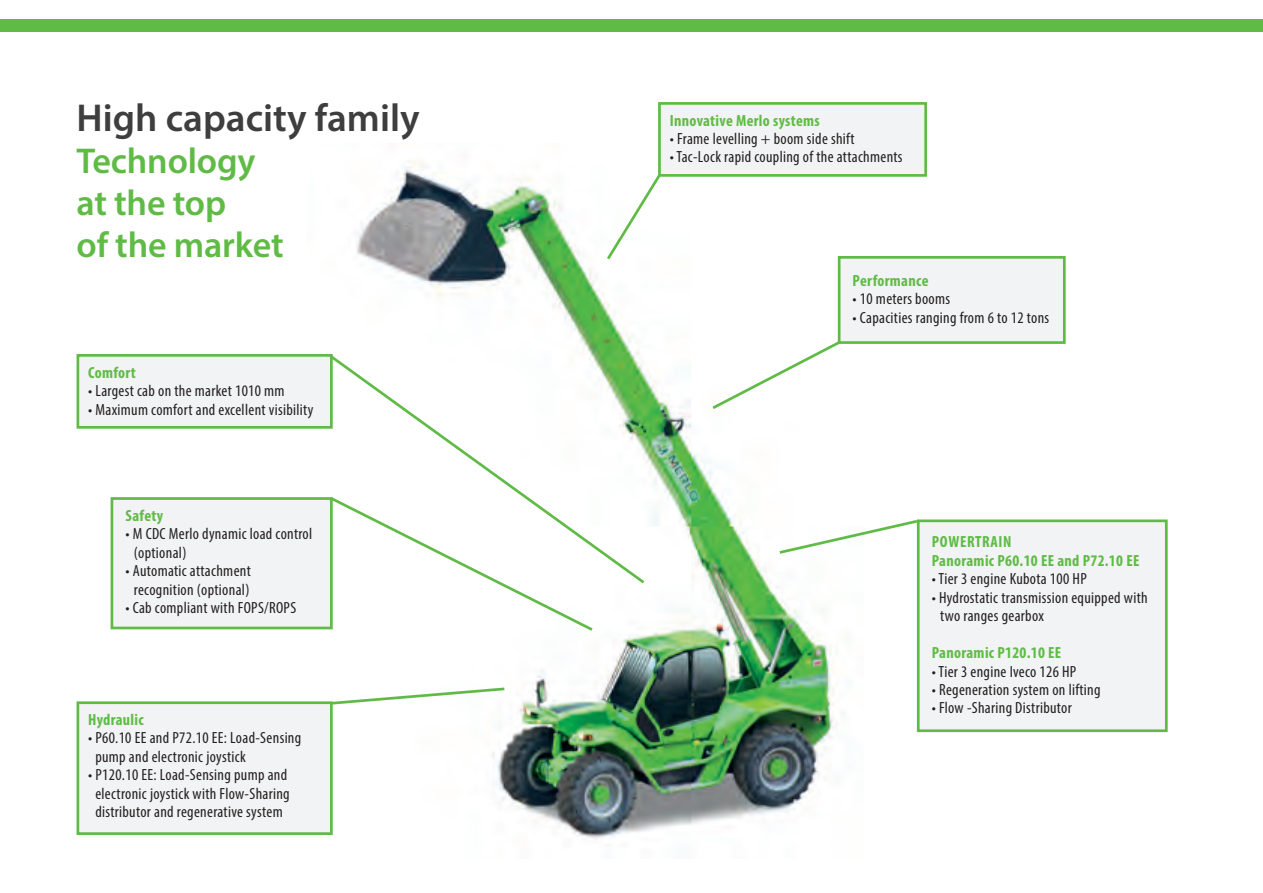
<style>
.page{position:relative;width:1263px;height:893px;background:#fff}
.page>*{position:absolute;margin:0;border:0;box-sizing:border-box;transform-origin:0 0}
.t1{font:600 39px "Myriad Pro";color:#3e3e3f}
.t2{font:600 36px "Myriad Pro";letter-spacing:-.005em;color:#60bb46}
.t3{font:condensed 16.2px/18.5px "Myriad Pro";letter-spacing:.02em;color:#231f20}
.t4{font:700 condensed 16.2px "Myriad Pro";letter-spacing:.02em;color:#60bb46}
.t5{font:700 condensed 16.2px "Myriad Pro";letter-spacing:.04em;color:#60bb46}
</style>
<div class="page">
<img style="left:308px;top:161px;width:530px;height:678px">
<svg style="left:328px;top:586px;width:267px;height:47px"></svg>
<div style="left:0;top:19px;width:1263px;height:13px;background:#60bb46"></div>
<div style="left:77px;top:354px;width:256px;height:75px;background:#f2f3f4;border:3px solid #60bb46"></div>
<div style="left:111px;top:497px;width:222px;height:132px;background:#f2f3f4;border:3px solid #60bb46"></div>
<div style="left:838px;top:256px;width:228px;height:88px;background:#f2f3f4;border:3px solid #60bb46"></div>
<div style="left:77px;top:701px;width:256px;height:134px;background:#f2f3f4;border:3px solid #60bb46"></div>
<div style="left:658px;top:102px;width:269px;height:75px;background:#f2f3f4;border:3px solid #60bb46"></div>
<svg style="left:604px;top:172px;width:59px;height:90px"></svg>
<svg style="left:327px;top:352px;width:320px;height:234px"></svg>
<svg style="left:709px;top:338px;width:135px;height:73px"></svg>
<svg style="left:328px;top:686px;width:179px;height:20px"></svg>
<div style="left:917px;top:519px;width:251px;height:213px;background:#f2f3f4;border:3px solid #60bb46"></div>
<svg style="left:777px;top:518px;width:143px;height:38px"></svg>
<p class="t1" style="left:77px;top:93px;width:344px">High capacity family</p>
<p class="t2" style="left:77px;top:138px;width:180px">Technology</p>
<p class="t2" style="left:77px;top:180px;width:151px">at the top</p>
<p class="t2" style="left:77px;top:222px;width:209px">of the market</p>
<p class="t4" style="left:88px;top:362px;width:49px">Comfort</p>
<p class="t3" style="left:88px;top:382px;width:198px">• Largest cab on the market 1010 mm</p>
<p class="t3" style="left:88px;top:400px;width:227px">• Maximum comfort and excellent visibility</p>
<p class="t4" style="left:125px;top:505px;width:39px">Safety</p>
<p class="t3" style="left:134px;top:524px;width:180px;text-indent:-9px">• M CDC Merlo dynamic load control (optional)</p>
<p class="t3" style="left:125px;top:561px;width:127px">• Automatic attachment</p>
<p class="t3" style="left:134px;top:580px;width:117px">recognition (optional)</p>
<p class="t3" style="left:125px;top:598px;width:172px">• Cab compliant with FOPS/ROPS</p>
<p class="t4" style="left:88px;top:709px;width:57px">Hydraulic</p>
<p class="t3" style="left:88px;top:729px;width:215px">• P60.10 EE and P72.10 EE: Load-Sensing</p>
<p class="t3" style="left:95px;top:747px;width:152px">pump and electronic joystick</p>
<p class="t3" style="left:88px;top:765px;width:201px">• P120.10 EE: Load-Sensing pump and</p>
<p class="t3" style="left:95px;top:784px;width:196px">electronic joystick with Flow-Sharing</p>
<p class="t3" style="left:95px;top:802px;width:189px">distributor and regenerative system</p>
<p class="t4" style="left:670px;top:110px;width:152px">Innovative Merlo systems</p>
<p class="t3" style="left:670px;top:129px;width:186px">• Frame levelling + boom side shift</p>
<p class="t3" style="left:670px;top:148px;width:234px">• Tac-Lock rapid coupling of the attachments</p>
<p class="t4" style="left:853px;top:270px;width:77px">Performance</p>
<p class="t3" style="left:853px;top:289px;width:99px">• 10 meters booms</p>
<p class="t3" style="left:853px;top:308px;width:198px">• Capacities ranging from 6 to 12 tons</p>
<p class="t5" style="left:932px;top:532px;width:81px">POWERTRAIN</p>
<p class="t4" style="left:932px;top:550px;width:209px">Panoramic P60.10 EE and P72.10 EE</p>
<p class="t3" style="left:932px;top:569px;width:157px">• Tier 3 engine Kubota 100 HP</p>
<p class="t3" style="left:932px;top:588px;width:218px">• Hydrostatic transmission equipped with</p>
<p class="t3" style="left:940px;top:606px;width:105px">two ranges gearbox</p>
<p class="t4" style="left:932px;top:642px;width:131px">Panoramic P120.10 EE</p>
<p class="t3" style="left:932px;top:662px;width:146px">• Tier 3 engine Iveco 126 HP</p>
<p class="t3" style="left:932px;top:680px;width:170px">• Regeneration system on lifting</p>
<p class="t3" style="left:932px;top:699px;width:142px">• Flow -Sharing Distributor</p>
</div>
